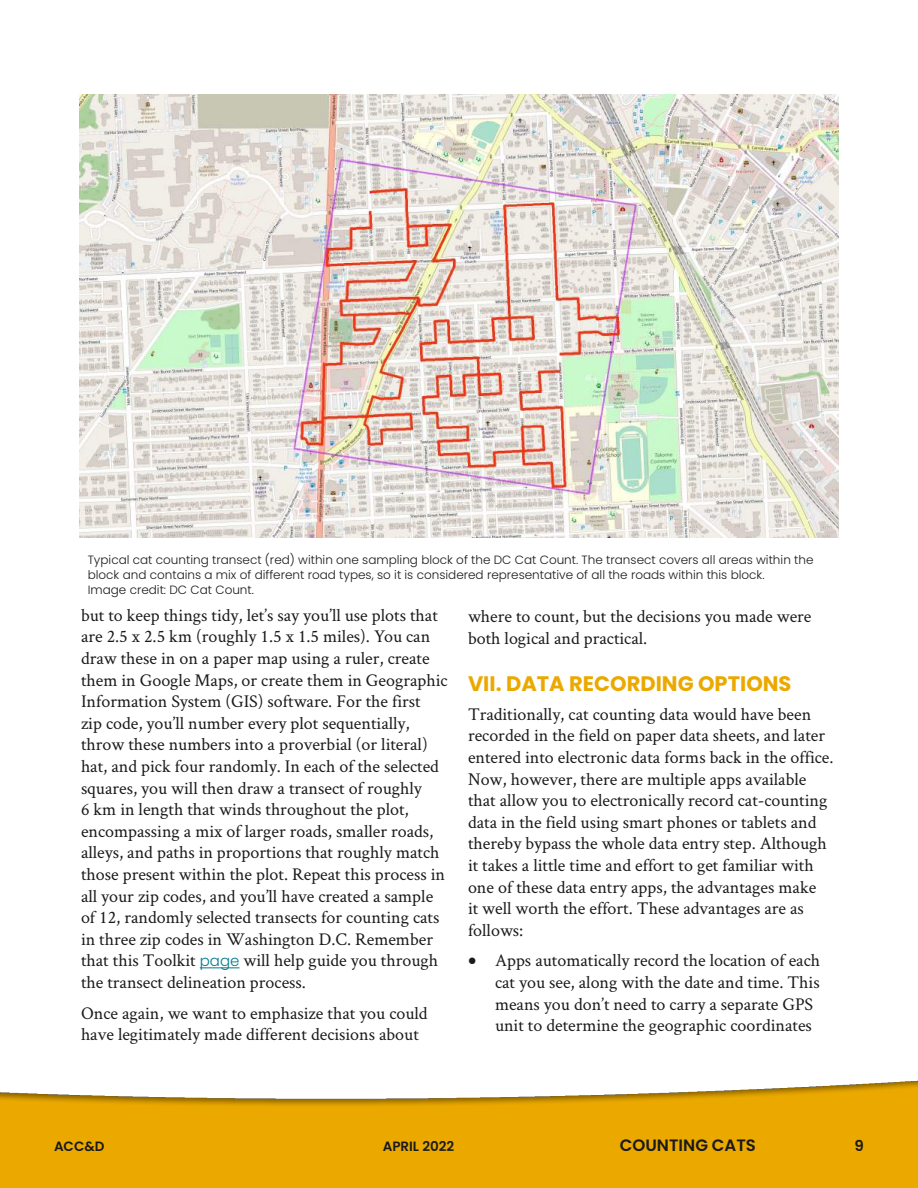
<style>
.page{position:relative;width:918px;height:1188px;background:#fff}
.page>*{position:absolute;margin:0;border:0;box-sizing:border-box;transform-origin:0 0}
.t1{font:700 21px "Poppins";color:#eba900}
.t2{font:18px/21.6px "Crimson Text";color:#1a1a1a}
.t3{font:600 16.5px "Poppins";color:#1a1a1a}
.t4{font:600 15px "Poppins";color:#1a1a1a}
.t5{font:600 13.5px "Poppins";color:#1a1a1a}
.t6{font:300 12px/15px "Poppins";color:#1a1a1a}
.s1{font-family:"Poppins";font-weight:300;font-size:15px;color:#037b8b}
</style>
<div class="page">
<div style="left:0;top:1042px;width:918px;height:146px;background:#1a1a1a;opacity:.5"></div>
<hr style="left:200px;top:967px;width:40px;height:1px;background:#037b8b">
<img style="left:80px;top:94px;width:758px;height:443px">
<p class="t6" style="left:88px;top:552px;width:727px">Typical cat counting transect (red) within one sampling block of the DC Cat Count. The transect covers all areas within the block and contains a mix of different road types, so it is considered representative of all the roads within this block.<br>Image credit: DC Cat Count.</p>
<p class="t2" style="left:81px;top:604px;width:368px">but to keep things tidy, let’s say you’ll use plots that are 2.5 x 2.5 km (roughly 1.5 x 1.5 miles). You can draw these in on a paper map using a ruler, create them in Google Maps, or create them in Geographic Information System (GIS) software. For the first<br>zip code, you’ll number every plot sequentially, throw these numbers into a proverbial (or literal) hat, and pick four randomly. In each of the selected squares, you will then draw a transect of roughly<br>6 km in length that winds throughout the plot, encompassing a mix of larger roads, smaller roads, alleys, and paths in proportions that roughly match those present within the plot. Repeat this process in all your zip codes, and you’ll have created a sample of 12, randomly selected transects for counting cats in three zip codes in Washington D.C. Remember that this Toolkit <span class="s1">page</span> will help guide you through the transect delineation process.</p>
<p class="t2" style="left:81px;top:1001px;width:348px">Once again, we want to emphasize that you could have legitimately made different decisions about</p>
<p class="t2" style="left:468px;top:605px;width:345px">where to count, but the decisions you made were both logical and practical.</p>
<p class="t1" style="left:468px;top:672px;width:325px">VII. DATA RECORDING OPTIONS</p>
<p class="t2" style="left:468px;top:703px;width:367px">Traditionally, cat counting data would have been recorded in the field on paper data sheets, and later entered into electronic data forms back in the office.<br>Now, however, there are multiple apps available that allow you to electronically record cat-counting data in the field using smart phones or tablets and thereby bypass the whole data entry step. Although it takes a little time and effort to get familiar with one of these data entry apps, the advantages make<br>it well worth the effort. These advantages are as follows:</p>
<p class="t2" style="left:495px;top:949px;width:327px">Apps automatically record the location of each cat you see, along with the date and time. This means you don’t need to carry a separate GPS unit to determine the geographic coordinates</p>
<p class="t5" style="left:54px;top:1138px;width:52px">ACC&amp;D</p>
<p class="t5" style="left:383px;top:1138px;width:73px">APRIL 2022</p>
<p class="t3" style="left:620px;top:1135px;width:138px">COUNTING CATS</p>
<p class="t4" style="left:855px;top:1137px;width:11px">9</p>
</div>
